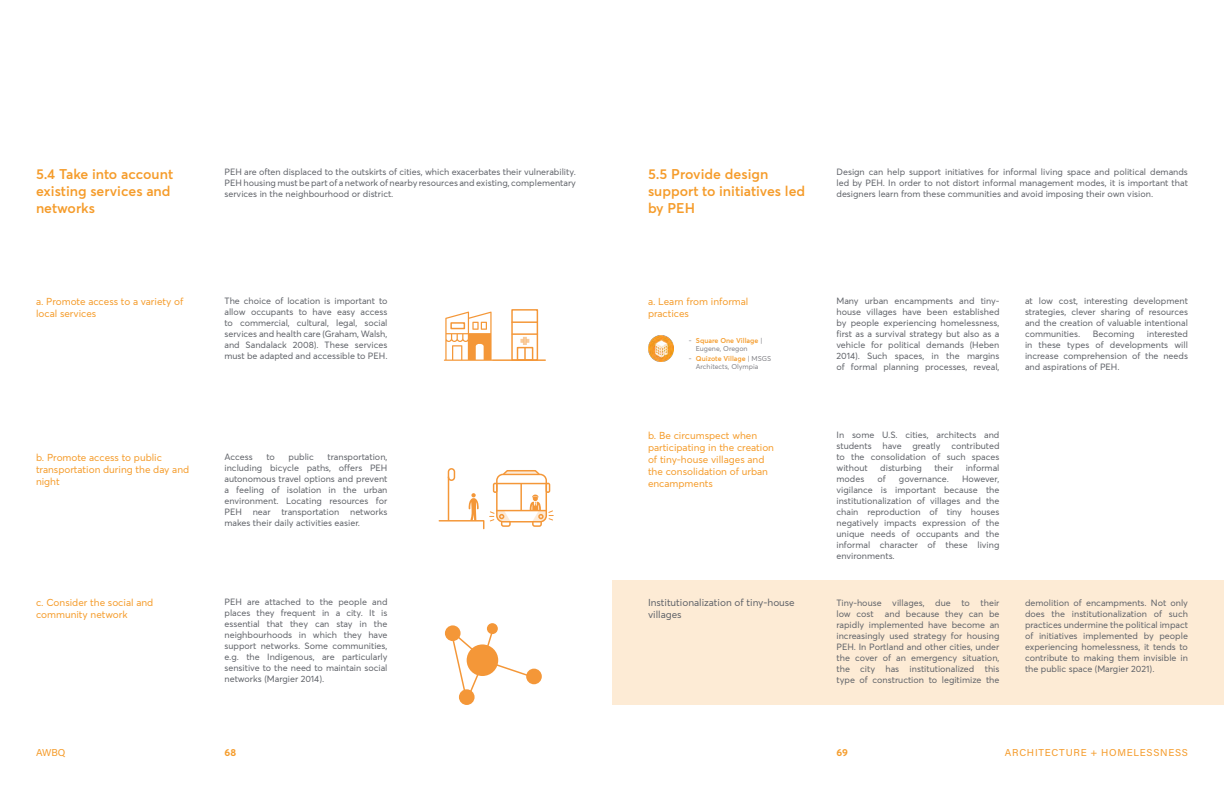
<style>
.page{position:relative;width:1224px;height:792px;background:#fff}
.page>*{position:absolute;margin:0;border:0;box-sizing:border-box;transform-origin:0 0}
.t1{font:600 14px/16.8px "Averta";color:#f59c2b}
.t2{font:10px/12px "Averta";color:#f59c2b}
.t3{font:10px/12px "Averta";color:#606369}
.t4{font:10px "Acumin Variable Concept";letter-spacing:.075em;color:#f59c2c}
.t5{font:10px "Acumin Variable Concept";color:#f59c2b}
.t6{font:700 10px "Averta";color:#f59c2b}
.t7{font:9px/11px "Averta";color:#606369;text-align:justify}
.t8{font:7px/8px "Averta";color:#838388}
.t9{font:600 7px/8px "Averta";color:#f59c2b}
.s1{font-weight:400;color:#838388}
.s2{font-weight:600;color:#f59c2b}
</style>
<div class="page">
<img style="left:648px;top:336px;width:26px;height:25px">
<div style="left:612px;top:580px;width:612px;height:125px;background:#fdebd5"></div>
<div style="left:467px;top:644px;width:31px;height:32px;background:#f49738;border-radius:50%"></div>
<div style="left:445px;top:625px;width:16px;height:16px;background:#f49738;border-radius:50%"></div>
<div style="left:459px;top:689px;width:16px;height:16px;background:#f49738;border-radius:50%"></div>
<div style="left:526px;top:669px;width:16px;height:15px;background:#f49738;border-radius:50%"></div>
<div style="left:487px;top:623px;width:11px;height:11px;background:#f49738;border-radius:50%"></div>
<svg style="left:487px;top:630px;width:6px;height:18px"></svg>
<svg style="left:493px;top:663px;width:44px;height:17px"></svg>
<svg style="left:452px;top:634px;width:28px;height:61px"></svg>
<hr style="left:520px;top:484px;width:2px;height:26px;background:#f49738">
<hr style="left:448px;top:477px;width:1px;height:43px;background:#f49738">
<div style="left:448px;top:468px;width:7px;height:13px;border:1px solid #f49738;border-radius:3px"></div>
<div style="left:496px;top:474px;width:51px;height:49px;border:1px solid #f49738;border-radius:6px"></div>
<hr style="left:497px;top:483px;width:49px;height:1px;background:#f49738">
<hr style="left:497px;top:510px;width:49px;height:1px;background:#f49738">
<svg style="left:502px;top:470px;width:39px;height:6px"></svg>
<div style="left:493px;top:483px;width:5px;height:10px;border:1px solid #f49738"></div>
<div style="left:546px;top:483px;width:4px;height:10px;border:1px solid #f49738"></div>
<svg style="left:530px;top:495px;width:24px;height:32px"></svg>
<svg style="left:438px;top:493px;width:73px;height:37px"></svg>
<svg style="left:444px;top:312px;width:49px;height:49px"></svg>
<hr style="left:493px;top:359px;width:52px;height:2px;background:#f49738">
<div style="left:511px;top:309px;width:27px;height:52px;border:1px solid #f49738"></div>
<hr style="left:512px;top:321px;width:25px;height:2px;background:#f49738">
<hr style="left:512px;top:333px;width:25px;height:2px;background:#f49738">
<div style="left:517px;top:347px;width:16px;height:14px;border:1px solid #f49738"></div>
<svg style="left:520px;top:337px;width:9px;height:23px"></svg>
<h1 class="t1" style="left:36px;top:166px;width:139px">5.4 Take into account existing services and networks</h1>
<p class="t2" style="left:36px;top:295px;width:149px">a. Promote access to a variety of local services</p>
<p class="t7" style="left:225px;top:167px;width:353px">PEH are often displaced to the outskirts of cities, which exacerbates their vulnerability.<br>PEH housing must be part of a network of nearby resources and existing, complementary services in the neighbourhood or district.</p>
<p class="t7" style="left:225px;top:296px;width:165px">The choice of location is important to allow occupants to have easy access to commercial, cultural, legal, social services and health care (Graham, Walsh, and Sandalack 2008). These services must be adapted and accessible to PEH.</p>
<p class="t2" style="left:36px;top:451px;width:155px">b. Promote access to public transportation during the day and night</p>
<p class="t2" style="left:36px;top:596px;width:119px">c. Consider the social and community network</p>
<p class="t7" style="left:225px;top:451px;width:30px">Access</p>
<p class="t7" style="left:266px;top:451px;width:10px">to</p>
<p class="t7" style="left:289px;top:451px;width:27px">public</p>
<p class="t7" style="left:225px;top:451px;width:165px;text-indent:103px">transportation, including bicycle paths, offers PEH autonomous travel options and prevent a feeling of isolation in the urban environment. Locating resources for PEH near transportation networks makes their daily activities easier.</p>
<p class="t7" style="left:225px;top:596px;width:165px">PEH are attached to the people and places they frequent in a city. It is essential that they can stay in the neighbourhoods in which they have support networks. Some communities, e.g. the Indigenous, are particularly sensitive to the need to maintain social networks (Margier 2014).</p>
<h1 class="t1" style="left:648px;top:166px;width:159px">5.5 Provide design support to initiatives led by PEH</h1>
<p class="t7" style="left:837px;top:167px;width:353px">Design can help support initiatives for informal living space and political demands led by PEH. In order to not distort informal management modes, it is important that designers learn from these communities and avoid imposing their own vision.</p>
<p class="t2" style="left:648px;top:295px;width:102px">a. Learn from informal practices</p>
<p class="t9" style="left:696px;top:336px;width:68px;text-indent:-7px"><span class="s1">-</span> Square One Village <span class="s1">|<br>Eugene, Oregon</span></p>
<p class="t8" style="left:696px;top:355px;width:77px;text-indent:-7px">- <span class="s2">Quizote Village</span> | MSGS<br>Architects, Olympia</p>
<p class="t7" style="left:837px;top:296px;width:165px">Many urban encampments and tiny&shy;house villages have been established by people experiencing homelessness, first as a survival strategy but also as a vehicle for political demands (Heben 2014). Such spaces, in the margins of formal planning processes, reveal,</p>
<p class="t7" style="left:1025px;top:296px;width:165px">at low cost, interesting development strategies, clever sharing of resources and the creation of valuable intentional communities.</p>
<p class="t7" style="left:1025px;top:329px;width:164px;text-indent:122px">interested in these types of developments will increase comprehension of the needs and aspirations of PEH.</p>
<p class="t7" style="left:1093px;top:329px;width:43px">Becoming</p>
<p class="t2" style="left:648px;top:429px;width:128px">b. Be circumspect when participating in the creation of tiny-house villages and the consolidation of urban encampments</p>
<p class="t7" style="left:837px;top:429px;width:164px">In some U.S. cities, architects and students have greatly contributed to the consolidation of such spaces without</p>
<p class="t7" style="left:880px;top:462px;width:43px">disturbing</p>
<p class="t7" style="left:934px;top:462px;width:20px">their</p>
<p class="t7" style="left:966px;top:462px;width:35px">informal</p>
<p class="t7" style="left:837px;top:473px;width:29px">modes</p>
<p class="t7" style="left:877px;top:473px;width:10px">of</p>
<p class="t7" style="left:899px;top:473px;width:51px">governance.</p>
<p class="t7" style="left:837px;top:473px;width:165px;text-indent:126px">However, vigilance is important because the institutionalization of villages and the chain reproduction of tiny houses negatively impacts expression of the unique needs of occupants and the informal character of these living environments.</p>
<p class="t3" style="left:648px;top:597px;width:148px">Institutionalization of tiny-house villages</p>
<p class="t7" style="left:1025px;top:597px;width:165px">demolition of encampments. Not only does the institutionalization of such practices undermine the political impact of initiatives implemented by people experiencing homelessness, it tends to contribute to making them invisible in the public space (Margier 2021).</p>
<p class="t7" style="left:837px;top:597px;width:164px">Tiny-house villages, due to their low cost</p>
<p class="t7" style="left:837px;top:608px;width:165px;text-indent:48px">and because they can be rapidly implemented have become an increasingly used strategy for housing PEH. In Portland and other cities, under the cover of an emergency situation, the city has institutionalized this type of construction to legitimize the</p>
<p class="t5" style="left:36px;top:746px;width:31px">AWBQ</p>
<p class="t6" style="left:225px;top:746px;width:13px">68</p>
<p class="t6" style="left:837px;top:746px;width:13px">69</p>
<p class="t4" style="left:1005px;top:745px;width:185px">ARCHITECTURE + HOMELESSNESS</p>
</div>
